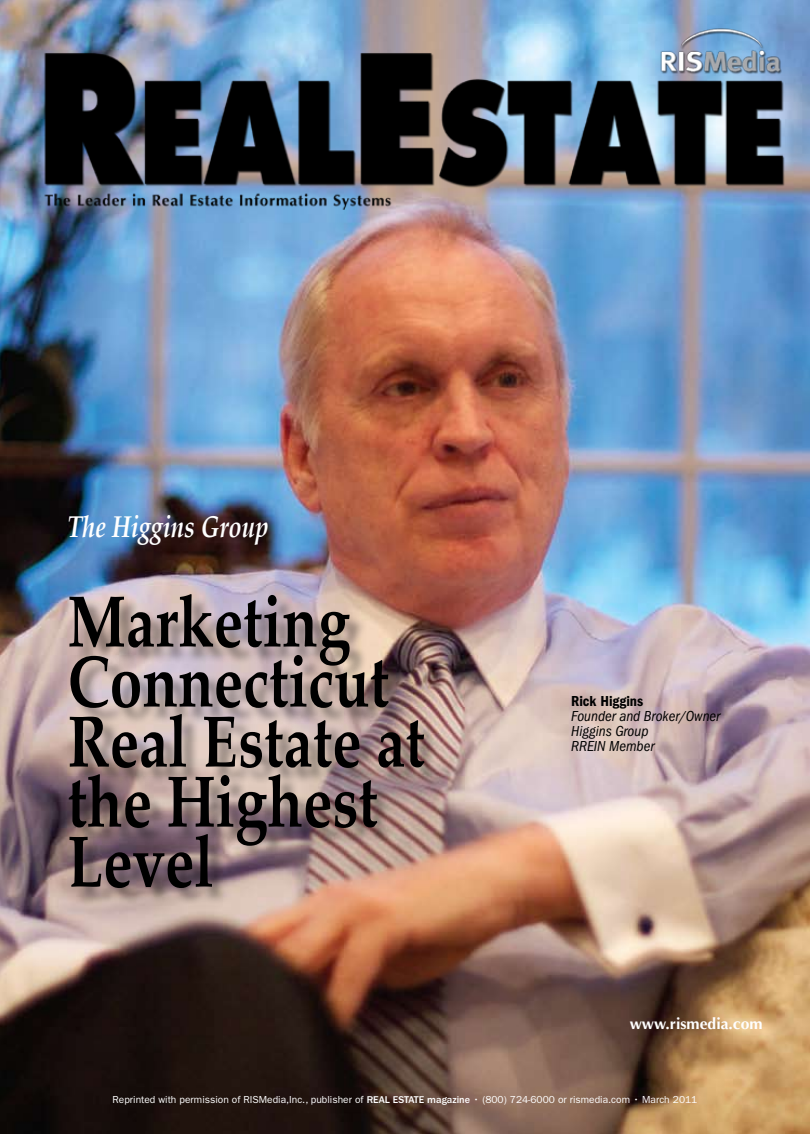
<style>
.page{position:relative;width:810px;height:1134px;background:#fff}
.page>*{position:absolute;margin:0;border:0;box-sizing:border-box;transform-origin:0 0}
.t1{font:700 73.2px/60px "Palatino";color:#000;scale:.8 1}
.t2{font:italic 700 30px "Palatino";color:#fff;scale:.8 1}
.t3{font:700 15.75px "Optima";color:#fff}
.t4{font:italic condensed 15px/15px "Franklin Gothic";color:#000}
.t5{font:600 condensed 15px "Franklin Gothic";color:#000}
.t6{font:10.2px "Franklin Gothic";color:#fff}
.s1{font-weight:500}
</style>
<div class="page">
<img style="left:0;top:0;width:810px;height:1134px">
<img style="left:1px;top:0;width:809px;height:236px">
<div style="left:71px;top:596px;width:371px;height:310px;background:#000;opacity:.37"></div>
<h2 class="t2" style="left:68px;top:503px;width:253px">The Higgins Group</h2>
<h1 class="t1" style="left:67px;top:590px;width:448px">Marketing<br>Connecticut<br>Real Estate at the Highest<br>Level</h1>
<h3 class="t5" style="left:571px;top:692px;width:74px">Rick Higgins</h3>
<h3 class="t4" style="left:571px;top:708px;width:151px">Founder and Broker/Owner<br>Higgins Group<br>RREIN Member</h3>
<h3 class="t3" style="left:630px;top:1014px;width:135px">www.rismedia.com</h3>
<p class="t6" style="left:113px;top:1094px;width:586px">Reprinted with permission of RISMedia,Inc., publisher of <span class="s1">REAL ESTATE magazine</span> • (800) 724-6000 or rismedia.com • March 2011</p>
</div>
